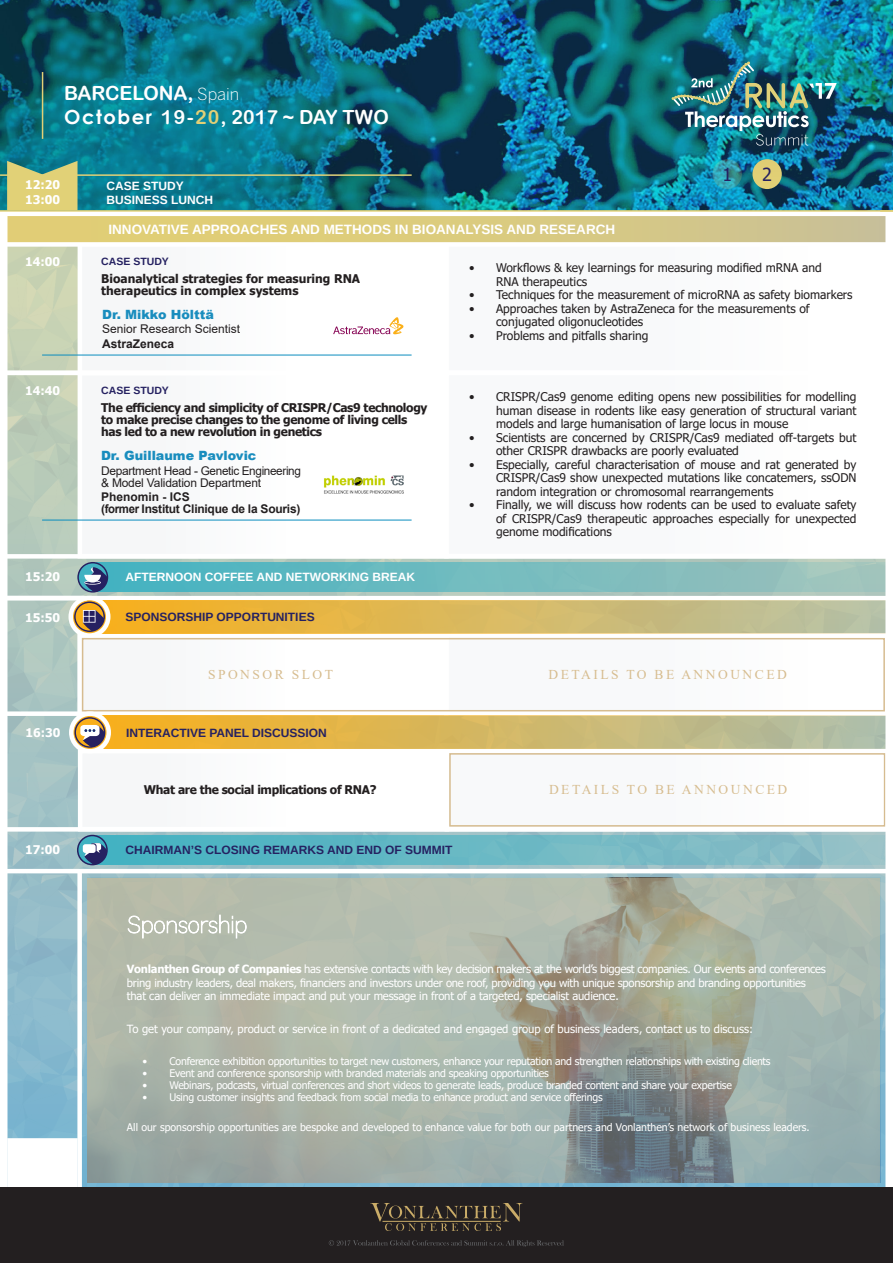
<style>
.page{position:relative;width:893px;height:1263px;background:#fff}
.page>*{position:absolute;margin:0;border:0;box-sizing:border-box;transform-origin:0 0}
.t1{font:19.5px/24px "Arial Rounded MT Bold";color:#fff}
.t2{font:18px "Tahoma";color:#262161}
.t3{font:700 13.5px "Arimo";color:#fff}
.t4{font:13.5px "Times New Roman";letter-spacing:.185em;color:#d7bd90}
.t5{font:900 12.75px "Arial";color:#198dbe}
.t6{font:12px/13.5px "Tahoma";color:#231f20}
.t7{font:700 12px/12px "Tahoma";letter-spacing:-.025em;color:#231f20}
.t8{font:700 12px "Arimo";color:#252161}
.t9{font:12px/12px "Arial";letter-spacing:-.015em;color:#231f20}
.t10{font:700 12px/12px "Tahoma";color:#231f20}
.t11{font:700 12px/14.4px "Arimo";color:#fff}
.t12{font:700 12px/12px "Arial";letter-spacing:-.02em;color:#231f20}
.t13{font:700 12px/14.4px "Tahoma";color:#fff}
.t14{font:700 12px "Arial";color:#231f20}
.t15{font:11.25px/13.5px "Tahoma";letter-spacing:-.02em;color:#fff}
.t16{font:11.25px "Tahoma";color:#fff}
.t17{font:10.5px "Tahoma";letter-spacing:-.02em;color:#fff}
.t18{font:10.5px "Tahoma";color:#fff}
.t19{font:700 10.5px "Arimo";color:#252161}
.s1{font-family:"Benton Sans";font-weight:300;font-size:16.5px}
.s2{font-family:"Century Gothic";font-weight:700}
.s3{color:#e2d076}
.s4{font-weight:700}
</style>
<div class="page">
<img style="left:9px;top:247px;width:875px;height:940px">
<svg style="left:87px;top:878px;width:793px;height:304px;background:#a3ada3"></svg>
<svg style="left:128px;top:915px;width:118px;height:23px"></svg>
<svg style="left:9px;top:1138px;width:68px;height:49px"></svg>
<div style="left:77px;top:870px;width:5px;height:320px;background:#fff"></div>
<div style="left:447px;top:244px;width:441px;height:128px;background:#f8f9fa"></div>
<div style="left:78px;top:242px;width:371px;height:133px;background:#fcfdfd"></div>
<div style="left:0;top:212px;width:893px;height:31px;background:linear-gradient(to right,#e6d16f,#ccc293)"></div>
<div style="left:2px;top:212px;width:891px;height:35px;border:4px solid #fff"></div>
<hr style="left:42px;top:355px;width:370px;height:1px;background:#0b8dbe">
<svg style="left:333px;top:317px;width:71px;height:17px"></svg>
<div style="left:447px;top:373px;width:441px;height:183px;background:#f8f9fb"></div>
<div style="left:78px;top:371px;width:371px;height:187px;background:#fdfdfd"></div>
<hr style="left:42px;top:520px;width:370px;height:1px;background:#0b8dbe">
<img style="left:324px;top:475px;width:80px;height:19px">
<div style="left:5px;top:370px;width:76px;height:5px;background:#fff"></div>
<div style="left:96px;top:563px;width:797px;height:29px;background:linear-gradient(to right,#42b2c1,#a4c4bc)"></div>
<svg style="left:77px;top:562px;width:31px;height:31px"></svg>
<div style="left:0;top:554px;width:893px;height:46px;border:4px solid #fff"></div>
<div style="left:444px;top:633px;width:446px;height:83px;border:4px solid #fff"></div>
<svg style="left:77px;top:633px;width:372px;height:83px"></svg>
<svg style="left:71px;top:600px;width:37px;height:33px"></svg>
<div style="left:87px;top:600px;width:806px;height:33px;background:linear-gradient(to right,#fab01b,#b4c1aa)"></div>
<svg style="left:74px;top:601px;width:31px;height:31px"></svg>
<div style="left:68px;top:596px;width:42px;height:42px;border:4px solid #fff;border-radius:50%"></div>
<hr style="left:3px;top:596px;width:81px;height:4px;background:#fff">
<svg style="left:81px;top:637px;width:803px;height:75px"></svg>
<div style="left:447px;top:751px;width:441px;height:78px;background:#f8f9fa"></div>
<div style="left:445px;top:749px;width:446px;height:82px;border:4px solid #fff"></div>
<div style="left:78px;top:749px;width:371px;height:82px;background:#fdfefe"></div>
<div style="left:81px;top:716px;width:812px;height:33px;background:linear-gradient(to right,#fbb01a,#adbfae)"></div>
<svg style="left:74px;top:717px;width:31px;height:31px"></svg>
<div style="left:0;top:711px;width:81px;height:5px;background:#fff"></div>
<div style="left:69px;top:711px;width:42px;height:42px;border:4px solid #fff;border-radius:50%"></div>
<div style="left:449px;top:753px;width:436px;height:73px;border:2px solid #d6bc90"></div>
<div style="left:96px;top:835px;width:797px;height:29px;background:linear-gradient(to right,#41b2c2,#95bfc6)"></div>
<svg style="left:77px;top:835px;width:31px;height:30px"></svg>
<div style="left:0;top:827px;width:893px;height:46px;border:4px solid #fff"></div>
<div style="left:0;top:208px;width:893px;height:1009px;border:8px solid #fff"></div>
<div style="left:0;top:1187px;width:893px;height:76px;background:#231f20"></div>
<svg style="left:329px;top:1240px;width:235px;height:7px"></svg>
<svg style="left:370px;top:1203px;width:152px;height:28px"></svg>
<img style="left:0;top:0;width:893px;height:210px">
<hr style="left:0;top:174px;width:412px;height:2px;background:#e1d177">
<svg style="left:7px;top:161px;width:71px;height:49px;background:#c2c47a"></svg>
<hr style="left:0;top:210px;width:893px;height:2px;background:#e2d076">
<svg style="left:713px;top:159px;width:29px;height:30px"></svg>
<div style="left:752px;top:159px;width:30px;height:30px;background:#e2d076;border-radius:50%"></div>
<div style="left:637px;top:27px;width:235px;height:156px;background:#231f20;opacity:.3"></div>
<img style="left:671px;top:61px;width:165px;height:85px">
<hr style="left:42px;top:72px;width:1px;height:67px;background:#e2d076">
<svg style="left:880px;top:210px;width:13px;height:2px"></svg>
<h1 class="t1" style="left:64px;top:81px;width:326px">BARCELONA, <span class="s1">Spain<br></span><span class="s2">October</span> 19-<span class="s3">20</span>, 2017 ~ DAY TWO</h1>
<p class="t13" style="left:25px;top:178px;width:36px">12:20<br>13:00</p>
<p class="t11" style="left:107px;top:179px;width:108px">CASE STUDY<br>BUSINESS LUNCH</p>
<p class="t3" style="left:108px;top:220px;width:508px">INNOVATIVE APPROACHES AND METHODS IN BIOANALYSIS AND RESEARCH</p>
<h2 class="t2" style="left:722px;top:162px;width:11px">1</h2>
<h2 class="t2" style="left:762px;top:162px;width:11px">2</h2>
<p class="t13" style="left:25px;top:255px;width:36px">14:00</p>
<p class="t19" style="left:101px;top:254px;width:69px">CASE STUDY</p>
<p class="t10" style="left:101px;top:273px;width:260px">Bioanalytical strategies for measuring RNA therapeutics in complex systems</p>
<p class="t5" style="left:102px;top:305px;width:113px">Dr. Mikko Hölttä</p>
<p class="t9" style="left:102px;top:323px;width:140px">Senior Research Scientist</p>
<p class="t14" style="left:102px;top:335px;width:74px">AstraZeneca</p>
<p class="t13" style="left:25px;top:384px;width:36px">14:40</p>
<p class="t19" style="left:101px;top:383px;width:69px">CASE STUDY</p>
<p class="t7" style="left:101px;top:402px;width:328px">The efficiency and simplicity of CRISPR/Cas9 technology to make precise changes to the genome of living cells has led to a new revolution in genetics</p>
<p class="t5" style="left:101px;top:446px;width:157px">Dr. Guillaume Pavlovic</p>
<p class="t9" style="left:101px;top:464px;width:201px">Department Head - Genetic Engineering &amp; Model Validation Department</p>
<p class="t12" style="left:101px;top:491px;width:201px">Phenomin - ICS<br>(former Institut Clinique de la Souris)</p>
<p class="t13" style="left:25px;top:570px;width:36px">15:20</p>
<p class="t11" style="left:125px;top:570px;width:291px">AFTERNOON COFFEE AND NETWORKING BREAK</p>
<p class="t13" style="left:25px;top:610px;width:36px">15:50</p>
<p class="t8" style="left:125px;top:609px;width:191px">SPONSORSHIP OPPORTUNITIES</p>
<p class="t6" style="left:496px;top:262px;width:327px;text-indent:-27px">• Workflows &amp; key learnings for measuring modified mRNA and<br>RNA therapeutics</p>
<p class="t6" style="left:469px;top:289px;width:385px">• Techniques for the measurement of microRNA as safety biomarkers</p>
<p class="t6" style="left:496px;top:302px;width:315px;text-indent:-27px">• Approaches taken by AstraZeneca for the measurements of conjugated oligonucleotides</p>
<p class="t6" style="left:469px;top:329px;width:181px">• Problems and pitfalls sharing</p>
<p class="t6" style="left:496px;top:391px;width:362px;text-align:justify;text-indent:-27px">• CRISPR/Cas9 genome editing opens new possibilities for modelling human disease in rodents like easy generation of structural variant models and large humanisation of large locus in mouse</p>
<p class="t6" style="left:496px;top:431px;width:362px;text-indent:-27px">• Scientists are concerned by CRISPR/Cas9 mediated off-targets but other CRISPR drawbacks are poorly evaluated</p>
<p class="t6" style="left:496px;top:458px;width:362px;text-align:justify;text-indent:-27px">• Especially, careful characterisation of mouse and rat generated by CRISPR/Cas9 show unexpected mutations like concatemers, ssODN random integration or chromosomal rearrangements</p>
<p class="t6" style="left:496px;top:499px;width:362px;text-align:justify;text-indent:-27px">• Finally, we will discuss how rodents can be used to evaluate safety of CRISPR/Cas9 therapeutic approaches especially for unexpected genome modifications</p>
<p class="t4" style="left:208px;top:665px;width:126px">SPONSOR SLOT</p>
<p class="t4" style="left:548px;top:665px;width:240px">DETAILS TO BE ANNOUNCED</p>
<p class="t13" style="left:26px;top:726px;width:36px">16:30</p>
<p class="t8" style="left:126px;top:725px;width:202px">INTERACTIVE PANEL DISCUSSION</p>
<p class="t7" style="left:144px;top:784px;width:234px">What are the social implications of RNA?</p>
<p class="t4" style="left:549px;top:780px;width:240px">DETAILS TO BE ANNOUNCED</p>
<p class="t13" style="left:25px;top:843px;width:36px">17:00</p>
<p class="t8" style="left:125px;top:841px;width:328px">CHAIRMAN’S CLOSING REMARKS AND END OF SUMMIT</p>
<p class="t15" style="left:127px;top:963px;width:700px"><span class="s4">Vonlanthen Group of Companies</span> has extensive contacts with key decision makers at the world’s biggest companies. Our events and conferences bring industry leaders, deal makers, financiers and investors under one roof, providing you with unique sponsorship and branding opportunities that can deliver an immediate impact and put your message in front of a targeted, specialist audience.</p>
<p class="t16" style="left:127px;top:1022px;width:628px">To get your company, product or service in front of a dedicated and engaged group of business leaders, contact us to discuss:</p>
<p class="t17" style="left:142px;top:1054px;width:630px">• Conference exhibition opportunities to target new customers, enhance your reputation and strengthen relationships with existing clients</p>
<p class="t17" style="left:142px;top:1066px;width:408px">• Event and conference sponsorship with branded materials and speaking opportunities</p>
<p class="t17" style="left:142px;top:1078px;width:591px">• Webinars, podcasts, virtual conferences and short videos to generate leads, produce branded content and share your expertise</p>
<p class="t17" style="left:142px;top:1090px;width:462px">• Using customer insights and feedback from social media to enhance product and service offerings</p>
<p class="t18" style="left:127px;top:1120px;width:684px">All our sponsorship opportunities are bespoke and developed to enhance value for both our partners and Vonlanthen’s network of business leaders.</p>
</div>
